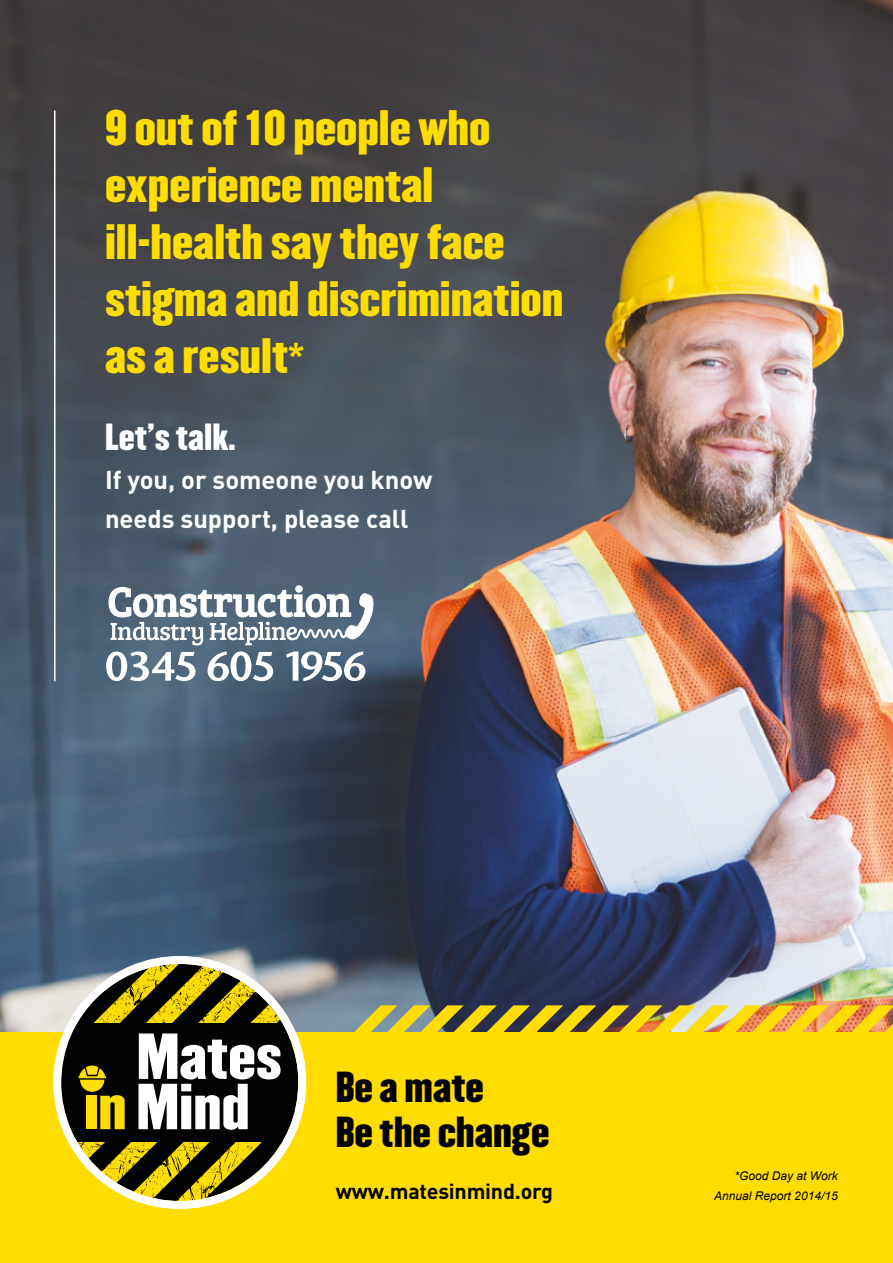
<style>
.page{position:relative;width:893px;height:1263px;background:#fff}
.page>*{position:absolute;margin:0;border:0;box-sizing:border-box;transform-origin:0 0}
.t1{font:43.5px/57px "Champion HTF Welterweight";color:#fd0}
.t2{font:37.95px/45.6px "Champion HTF Welterweight";color:#000}
.t3{font:33px "Champion HTF Welterweight";color:#fff}
.t4{font:700 25.5px/39px "DIN";color:#fff}
.t5{font:700 21.45px "DIN";letter-spacing:-.01em;color:#000}
.t6{font:italic 12px/19.5px "Arial";color:#000;text-align:right}
.s1{font-family:"Arial";font-weight:700;font-size:42px}
</style>
<div class="page">
<div style="left:0;top:1031px;width:893px;height:232px;background:#fd0"></div>
<img style="left:0;top:0;width:893px;height:1031px">
<svg style="left:53px;top:956px;width:253px;height:253px"></svg>
<hr style="left:54px;top:111px;width:2px;height:570px;background:#fff">
<img style="left:353px;top:1005px;width:540px;height:28px">
<svg style="left:108px;top:585px;width:267px;height:60px"></svg>
<svg style="left:106px;top:651px;width:90px;height:30px"></svg>
<svg style="left:207px;top:651px;width:66px;height:30px"></svg>
<svg style="left:286px;top:651px;width:79px;height:30px"></svg>
<p class="t1" style="left:105px;top:101px;width:460px">9 out of 10 people who experience mental ill-health say they face stigma and discrimination as a result<span class="s1">*</span></p>
<p class="t3" style="left:105px;top:415px;width:132px">Let’s talk.</p>
<p class="t4" style="left:105px;top:459px;width:329px">If you, or someone you know needs support, please call</p>
<p class="t2" style="left:336px;top:1065px;width:215px">Be a mate<br>Be the change</p>
<p class="t5" style="left:336px;top:1177px;width:219px">www.matesinmind.org</p>
<p class="t6" style="left:714px;top:1166px;width:125px">*Good Day at Work<br>Annual Report 2014/15</p>
</div>
